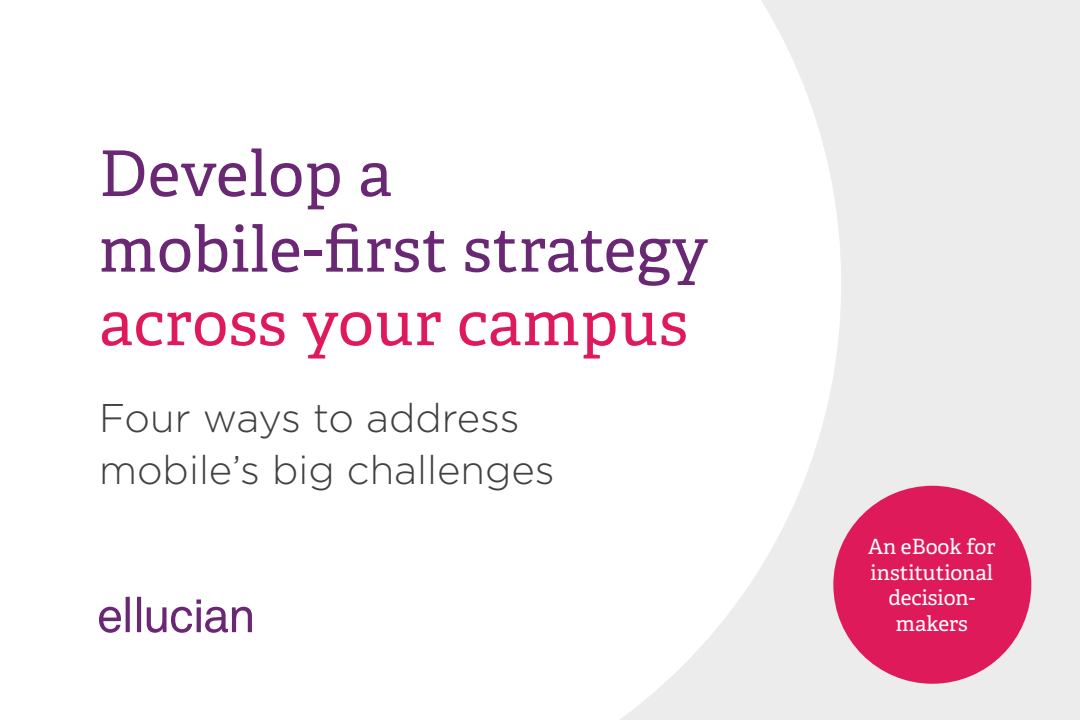
<style>
.page{position:relative;width:1080px;height:720px;background:#ececed}
.page>*{position:absolute;margin:0;border:0;box-sizing:border-box;transform-origin:0 0}
.t1{font:63px/75.6px "Adelle";letter-spacing:.01em;color:#692774}
.t2{font:63px "Adelle";letter-spacing:.01em;color:#df1a5a}
.t3{font:300 40px/52px "Gotham HTF";color:#414042}
.t4{font:21px/25.5px "Adelle";color:#fff;text-align:center}
</style>
<div class="page">
<div style="left:0;top:0;width:841px;height:720px;background:#fff"></div>
<div style="left:833px;top:486px;width:198px;height:198px;background:#df1a5a;border-radius:50%"></div>
<svg style="left:99px;top:597px;width:153px;height:36px"></svg>
<h1 class="t1" style="left:99px;top:133px;width:611px">Develop a mobile-first strategy</h1>
<h1 class="t2" style="left:99px;top:277px;width:590px">across your campus</h1>
<h2 class="t3" style="left:99px;top:392px;width:457px">Four ways to address mobile’s big challenges</h2>
<p class="t4" style="left:868px;top:533px;width:129px">An eBook for institutional decision&shy;makers</p>
</div>
